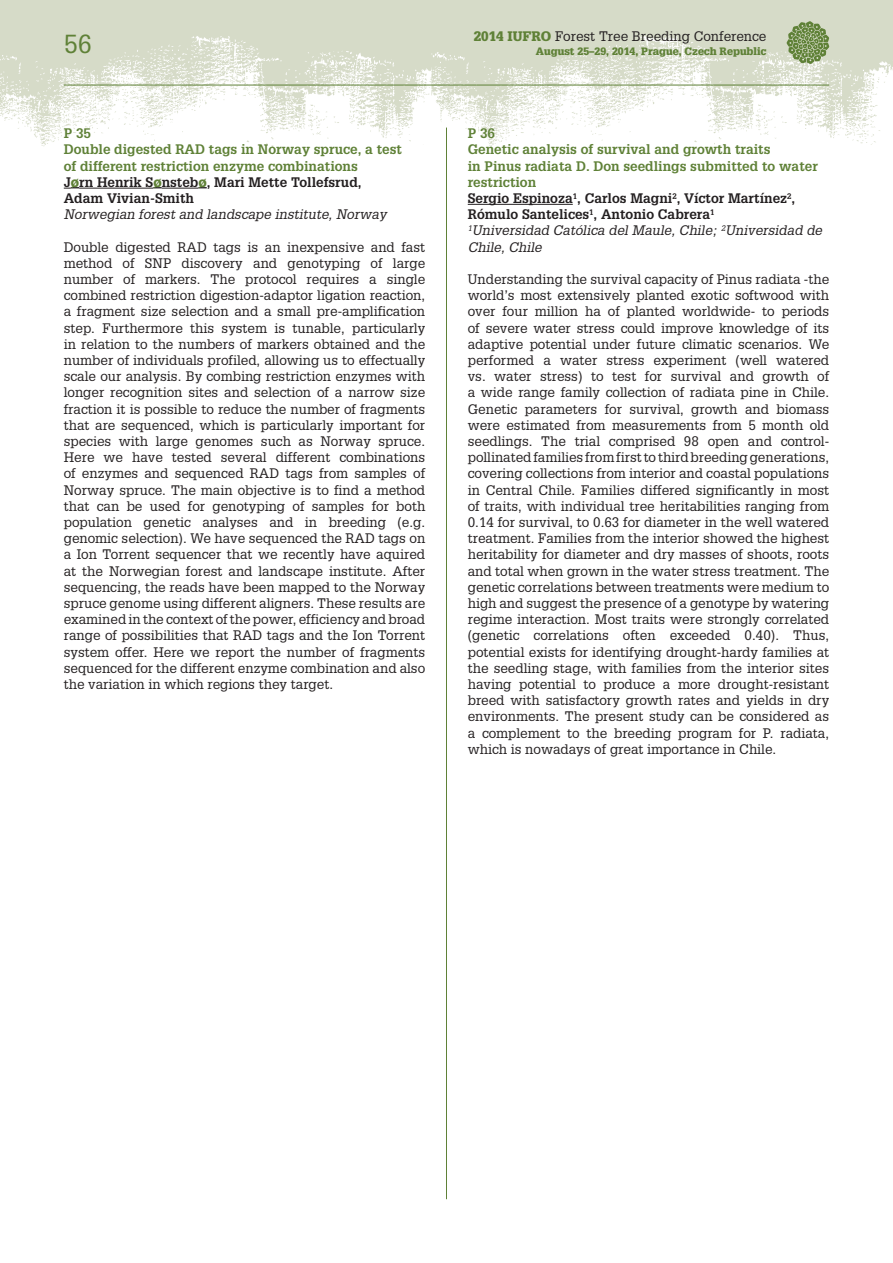
<style>
.page{position:relative;width:893px;height:1263px;background:#fff}
.page>*{position:absolute;margin:0;border:0;box-sizing:border-box;transform-origin:0 0}
.t1{font:25.5px "Glypha CE";color:#5f8137}
.t2{font:13.5px/16.2px "Glypha CE";color:#231f20;text-align:justify}
.t3{font:700 13.5px/16.2px "Glypha CE";color:#5f8137}
.t4{font:italic 13.5px "Glypha CE";color:#231f20}
.t5{font:900 10.5px "Glypha CE";color:#5f8137}
.s1{color:#231f20}
.s2{font-family:"Tahoma"}
.s3{font-weight:900;color:#5f8137}
.s4{font-weight:400;font-style:italic;color:#231f20}
</style>
<div class="page">
<div style="left:0;top:0;width:893px;height:147px;background:#d6dbc8"></div>
<img style="left:0;top:36px;width:893px;height:111px">
<svg style="left:787px;top:21px;width:42px;height:43px"></svg>
<hr style="left:64px;top:85px;width:765px;height:1px;background:#5f8137">
<hr style="left:446px;top:128px;width:1px;height:1071px;background:#5f8137">
<svg style="left:64px;top:187px;width:15px;height:2px"></svg>
<hr style="left:79px;top:188px;width:74px;height:1px;background:#231f20">
<hr style="left:162px;top:188px;width:36px;height:1px;background:#231f20">
<hr style="left:468px;top:204px;width:105px;height:1px;background:#231f20">
<h1 class="t1" style="left:64px;top:34px;width:30px">56</h1>
<p class="t3" style="left:64px;top:127px;width:340px">P 35<br>Double digested RAD tags in Norway spruce, a test of different restriction enzyme combinations<br><span class="s1">J</span><span class="s2">ø</span><span class="s1">rn Henrik S</span><span class="s2">ø</span><span class="s1">nsteb</span><span class="s2">ø</span><span class="s1">, Mari Mette Tollefsrud,<br>Adam Vivian-Smith</span></p>
<p class="t4" style="left:64px;top:210px;width:324px">Norwegian forest and landscape institute, Norway</p>
<p class="t2" style="left:64px;top:240px;width:363px">Double digested RAD tags is an inexpensive and fast method of SNP discovery and genotyping of large number of markers. The protocol requires a single combined restriction digestion-adaptor ligation reaction, a fragment size selection and a small pre-amplification step. Furthermore this system is tunable, particularly in relation to the numbers of markers obtained and the number of individuals profiled, allowing us to effectually scale our analysis. By combing restriction enzymes with longer recognition sites and selection of a narrow size fraction it is possible to reduce the number of fragments that are sequenced, which is particularly important for species with large genomes such as Norway spruce.<br>Here we have tested several different combinations of enzymes and sequenced RAD tags from samples of Norway spruce. The main objective is to find a method that can be used for genotyping of samples for both population genetic analyses and in breeding (e.g. genomic selection). We have sequenced the RAD tags on a Ion Torrent sequencer that we recently have aquired at the Norwegian forest and landscape institute. After sequencing, the reads have been mapped to the Norway spruce genome using different aligners. These results are examined in the context of the power, efficiency and broad range of possibilities that RAD tags and the Ion Torrent system offer. Here we report the number of fragments sequenced for the different enzyme combination and also the variation in which regions they target.</p>
<p class="t2" style="left:474px;top:29px;width:294px"><span class="s3">2014 IUFRO</span> Forest Tree Breeding Conference</p>
<p class="t5" style="left:536px;top:46px;width:232px">August 25–29, 2014, Prague, Czech Republic</p>
<p class="t3" style="left:468px;top:127px;width:356px">P 36<br>Genetic analysis of survival and growth traits<br>in Pinus radiata D. Don seedlings submitted to water restriction<br><span class="s1">Sergio Espinoza</span><sup>1</sup><span class="s1">, Carlos Magni</span><sup>2</sup><span class="s1">, Víctor Martínez</span><sup>2</sup><span class="s1">, Rómulo Santelices</span><sup>1</sup><span class="s1">, Antonio Cabrera</span><sup>1<br></sup><sup>1</sup><span class="s4">Universidad Católica del Maule, Chile;</span> <sup>2</sup><span class="s4">Universidad de Chile, Chile</span></p>
<p class="t2" style="left:468px;top:272px;width:363px">Understanding the survival capacity of Pinus radiata -the world’s most extensively planted exotic softwood with over four million ha of planted worldwide- to periods of severe water stress could improve knowledge of its adaptive potential under future climatic scenarios. We performed a water stress experiment (well watered vs. water stress) to test for survival and growth of a wide range family collection of radiata pine in Chile.<br>Genetic parameters for survival, growth and biomass were estimated from measurements from 5 month old seedlings. The trial comprised 98 open and control&shy;pollinated families from first to third breeding generations, covering collections from interior and coastal populations in Central Chile. Families differed significantly in most of traits, with individual tree heritabilities ranging from 0.14 for survival, to 0.63 for diameter in the well watered treatment. Families from the interior showed the highest heritability for diameter and dry masses of shoots, roots and total when grown in the water stress treatment. The genetic correlations between treatments were medium to high and suggest the presence of a genotype by watering regime interaction. Most traits were strongly correlated (genetic correlations often exceeded 0.40). Thus, potential exists for identifying drought-hardy families at the seedling stage, with families from the interior sites having potential to produce a more drought-resistant breed with satisfactory growth rates and yields in dry environments. The present study can be considered as a complement to the breeding program for P. radiata, which is nowadays of great importance in Chile.</p>
</div>
